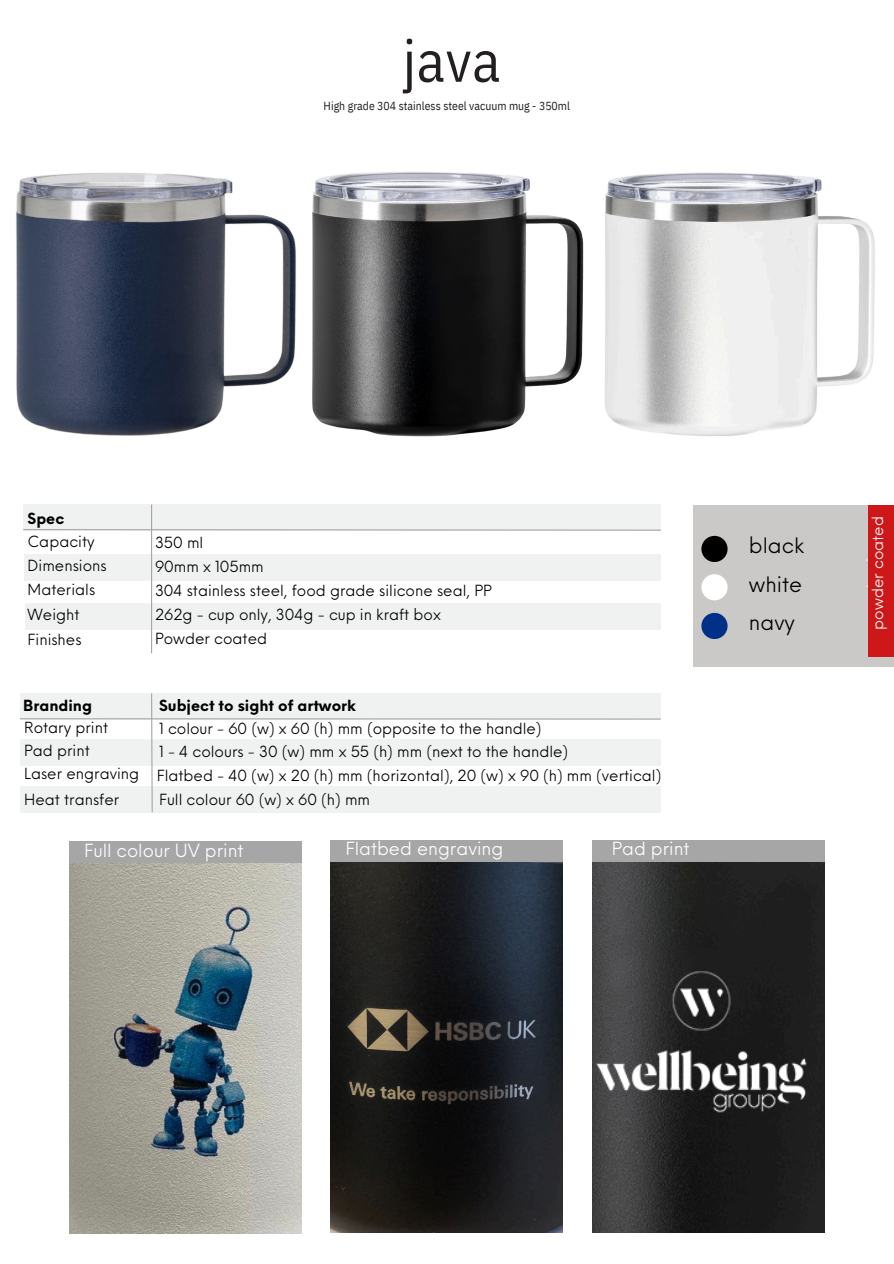
<style>
.page{position:relative;width:894px;height:1264px;background:#fff}
.page>*{position:absolute;margin:0;border:0;box-sizing:border-box;transform-origin:0 0}
.t1{font:58.35px "IBM Plex Sans Cond";color:#231f20}
.t2{font:20.7px "Neue Einstellung";color:#000}
.t3{font:17.7px "Neue Einstellung";color:#fff}
.t4{font:15px "Neue Einstellung";color:#000}
.t5{font:700 15px "Neue Einstellung";color:#000}
.t6{font:15px "Neue Einstellung";color:#fff}
.t7{font:11.7px "IBM Plex Sans Cond";color:#231f20}
</style>
<div class="page">
<img style="left:331px;top:861px;width:231px;height:371px">
<div style="left:331px;top:840px;width:231px;height:21px;background:#a6a6a6"></div>
<img style="left:592px;top:861px;width:231px;height:371px">
<div style="left:592px;top:840px;width:232px;height:21px;background:#a6a6a6"></div>
<img style="left:69px;top:863px;width:232px;height:370px">
<div style="left:69px;top:841px;width:232px;height:22px;background:#a6a6a6"></div>
<div style="left:692px;top:505px;width:201px;height:162px;background:#cbc8c8"></div>
<div style="left:867px;top:505px;width:26px;height:152px;background:#cd1719"></div>
<div style="left:701px;top:536px;width:26px;height:26px;background:#000;border-radius:50%"></div>
<div style="left:25px;top:603px;width:635px;height:26px;background:#f0f2f2"></div>
<div style="left:23px;top:504px;width:637px;height:26px;background:#f0f2f2"></div>
<svg style="left:23px;top:528px;width:638px;height:3px"></svg>
<div style="left:24px;top:554px;width:636px;height:26px;background:#f0f2f2"></div>
<hr style="left:151px;top:504px;width:1px;height:149px;background:#a6a6a6">
<div style="left:20px;top:739px;width:640px;height:26px;background:#f0f2f2"></div>
<div style="left:21px;top:786px;width:639px;height:26px;background:#f0f2f2"></div>
<div style="left:20px;top:693px;width:640px;height:26px;background:#f0f2f2"></div>
<hr style="left:20px;top:718px;width:640px;height:1px;background:#a6a6a6">
<svg style="left:150px;top:693px;width:3px;height:120px"></svg>
<div style="left:701px;top:574px;width:26px;height:26px;background:#fff;border-radius:50%"></div>
<div style="left:701px;top:613px;width:26px;height:26px;background:#003087;border-radius:50%"></div>
<img style="left:312px;top:171px;width:272px;height:266px">
<img style="left:16px;top:172px;width:280px;height:264px">
<img style="left:605px;top:172px;width:270px;height:264px">
<h4 class="t1" style="left:402px;top:22px;width:99px">java</h4>
<h4 class="t7" style="left:323px;top:98px;width:248px">High grade 304 stainless steel vacuum mug - 350ml</h4>
<h4 class="t5" style="left:28px;top:504px;width:38px">Spec</h4>
<p class="t4" style="left:28px;top:527px;width:68px">Capacity</p>
<p class="t4" style="left:155px;top:528px;width:50px">350 ml</p>
<h3 class="t4" style="left:28px;top:552px;width:81px">Dimensions</h3>
<p class="t4" style="left:155px;top:553px;width:110px">90mm x 105mm</p>
<h4 class="t4" style="left:28px;top:576px;width:69px">Materials</h4>
<h4 class="t4" style="left:155px;top:577px;width:338px">304 stainless steel, food grade silicone seal, PP</h4>
<p class="t4" style="left:28px;top:601px;width:53px">Weight</p>
<p class="t4" style="left:155px;top:601px;width:287px">262g - cup only, 304g - cup in kraft box</p>
<h4 class="t4" style="left:28px;top:626px;width:55px">Finishes</h4>
<h4 class="t4" style="left:155px;top:625px;width:114px">Powder coated</h4>
<h4 class="t5" style="left:23px;top:692px;width:70px">Branding</h4>
<h4 class="t5" style="left:159px;top:692px;width:198px">Subject to sight of artwork</h4>
<h4 class="t4" style="left:24px;top:737px;width:67px">Pad print</h4>
<h4 class="t4" style="left:159px;top:738px;width:410px">1 - 4 colours - 30 (w) mm x 55 (h) mm (next to the handle)</h4>
<h4 class="t4" style="left:24px;top:714px;width:85px">Rotary print</h4>
<h4 class="t4" style="left:159px;top:715px;width:384px">1 colour - 60 (w) x 60 (h) mm (opposite to the handle)</h4>
<h4 class="t4" style="left:157px;top:762px;width:506px">Flatbed - 40 (w) x 20 (h) mm (horizontal), 20 (w) x 90 (h) mm (vertical)</h4>
<h4 class="t4" style="left:24px;top:760px;width:116px">Laser engraving</h4>
<h4 class="t4" style="left:24px;top:786px;width:97px">Heat transfer</h4>
<h4 class="t4" style="left:159px;top:786px;width:212px">Full colour 60 (w) x 60 (h) mm</h4>
<h4 class="t3" style="left:84px;top:834px;width:161px">Full colour UV print</h4>
<p class="t3" style="left:345px;top:833px;width:159px">Flatbed engraving</p>
<p class="t3" style="left:611px;top:833px;width:79px">Pad print</p>
<p class="t2" style="left:748px;top:527px;width:57px">black</p>
<h3 class="t2" style="left:748px;top:565px;width:55px">white</h3>
<h3 class="t2" style="left:748px;top:604px;width:47px">navy</h3>
<h4 class="t6" style="left:863px;top:629px;width:115px;rotate:-90deg">powder coated</h4>
<h1 class="t6" style="left:858px;top:597px;width:49px;rotate:-90deg">classic</h1>
</div>
